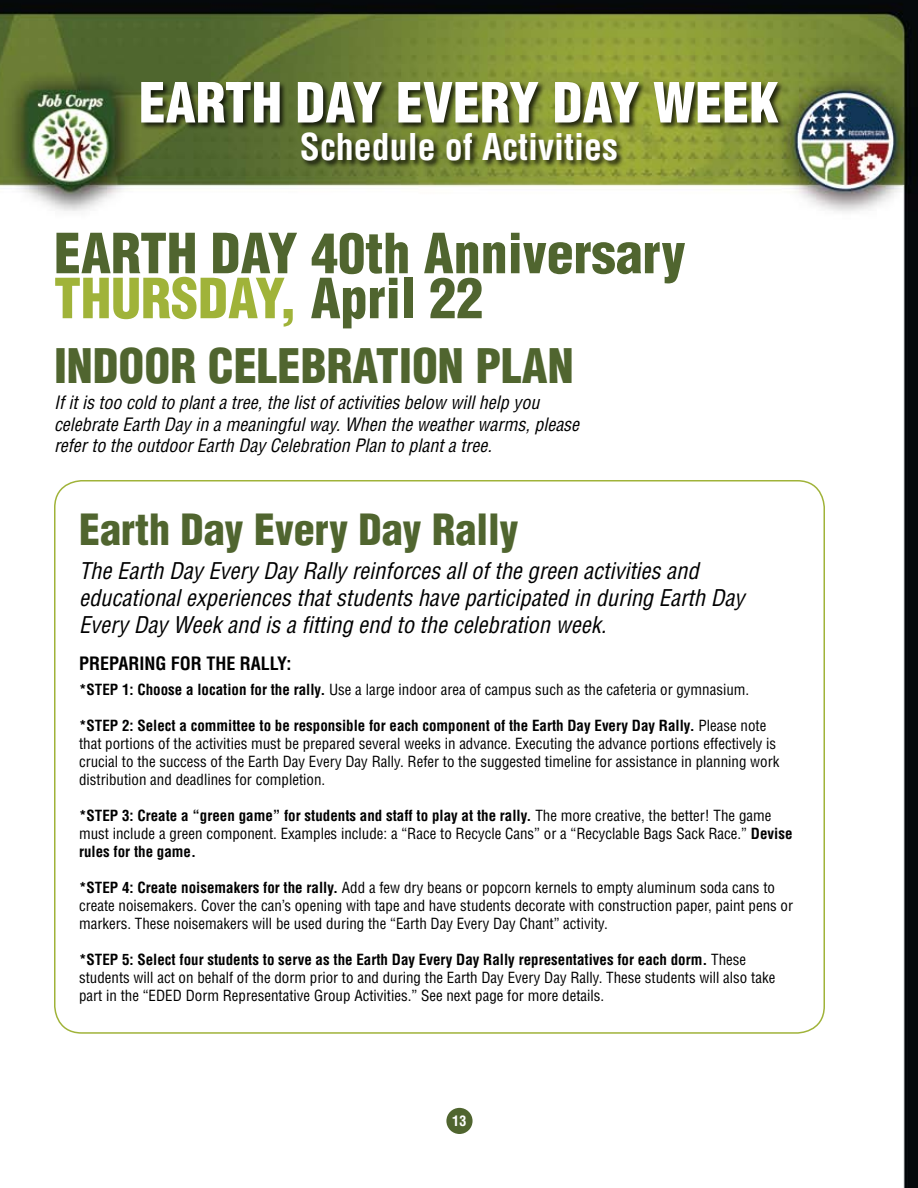
<style>
.page{position:relative;width:918px;height:1188px;background:#fff}
.page>*{position:absolute;margin:0;border:0;box-sizing:border-box;transform-origin:0 0}
.t1{font:900 condensed 54px/45px "Helvetica";color:#50652f}
.t2{font:900 condensed 54px "Helvetica";color:#fff}
.t3{font:900 condensed 46.5px "Helvetica";color:#50652f}
.t4{font:900 condensed 42px "Helvetica";color:#50652f}
.t5{font:700 condensed 36px "Helvetica";color:#fff}
.t6{font:italic condensed 22.5px/27px "Helvetica";color:#000}
.t7{font:italic condensed 18px/21.6px "Helvetica";color:#000}
.t8{font:700 condensed 18px "Helvetica";color:#000}
.t9{font:condensed 15px/18px "Helvetica";color:#000}
.t10{font:700 condensed 14.1px "Helvetica";color:#fff}
.s1{color:#a0b339}
.s2{font-weight:700}
</style>
<div class="page">
<img style="left:0;top:0;width:918px;height:1188px">
<div style="left:446px;top:1108px;width:27px;height:26px;background:#50652f;border-radius:50%"></div>
<div style="left:141px;top:81px;width:645px;height:88px;background:#000;opacity:.75"></div>
<div style="left:55px;top:481px;width:769px;height:552px;background:#fff;border-radius:27px"></div>
<h1 class="t2" style="left:139px;top:69px;width:642px">EARTH DAY EVERY DAY WEEK</h1>
<h3 class="t5" style="left:300px;top:125px;width:320px">Schedule of Activities</h3>
<h1 class="t1" style="left:54px;top:230px;width:633px">EARTH DAY 40th Anniversary<br><span class="s1">THURSDAY,</span> April 22</h1>
<h2 class="t3" style="left:54px;top:337px;width:521px">INDOOR CELEBRATION PLAN</h2>
<p class="t7" style="left:54px;top:391px;width:527px">If it is too cold to plant a tree, the list of activities below will help you celebrate Earth Day in a meaningful way. When the weather warms, please refer to the outdoor Earth Day Celebration Plan to plant a tree.</p>
<h3 class="t4" style="left:79px;top:504px;width:441px">Earth Day Every Day Rally</h3>
<h3 class="t6" style="left:79px;top:557px;width:667px">The Earth Day Every Day Rally reinforces all of the green activities and educational experiences that students have participated in during Earth Day<br>Every Day Week and is a fitting end to the celebration week.</h3>
<p class="t8" style="left:79px;top:653px;width:214px">PREPARING FOR THE RALLY:</p>
<p class="t9" style="left:79px;top:680px;width:672px"><span class="s2">*STEP 1: Choose a location for the rally.</span> Use a large indoor area of campus such as the cafeteria or gymnasium.</p>
<p class="t9" style="left:79px;top:716px;width:702px"><span class="s2">*STEP 2: Select a committee to be responsible for each component of the Earth Day Every Day Rally.</span> Please note that portions of the activities must be prepared several weeks in advance. Executing the advance portions effectively is crucial to the success of the Earth Day Every Day Rally. Refer to the suggested timeline for assistance in planning work distribution and deadlines for completion.</p>
<p class="t9" style="left:79px;top:806px;width:715px"><span class="s2">*STEP 3: Create a “green game” for students and staff to play at the rally.</span> The more creative, the better! The game must include a green component. Examples include: a “Race to Recycle Cans” or a “Recyclable Bags Sack Race.” <span class="s2">Devise rules for the game.</span></p>
<p class="t9" style="left:79px;top:878px;width:716px"><span class="s2">*STEP 4: Create noisemakers for the rally.</span> Add a few dry beans or popcorn kernels to empty aluminum soda cans to create noisemakers. Cover the can’s opening with tape and have students decorate with construction paper, paint pens or markers. These noisemakers will be used during the “Earth Day Every Day Chant” activity.</p>
<p class="t9" style="left:79px;top:950px;width:698px"><span class="s2">*STEP 5: Select four students to serve as the Earth Day Every Day Rally representatives for each dorm.</span> These students will act on behalf of the dorm prior to and during the Earth Day Every Day Rally. These students will also take part in the “EDED Dorm Representative Group Activities.” See next page for more details.</p>
<p class="t10" style="left:452px;top:1113px;width:16px">13</p>
</div>
